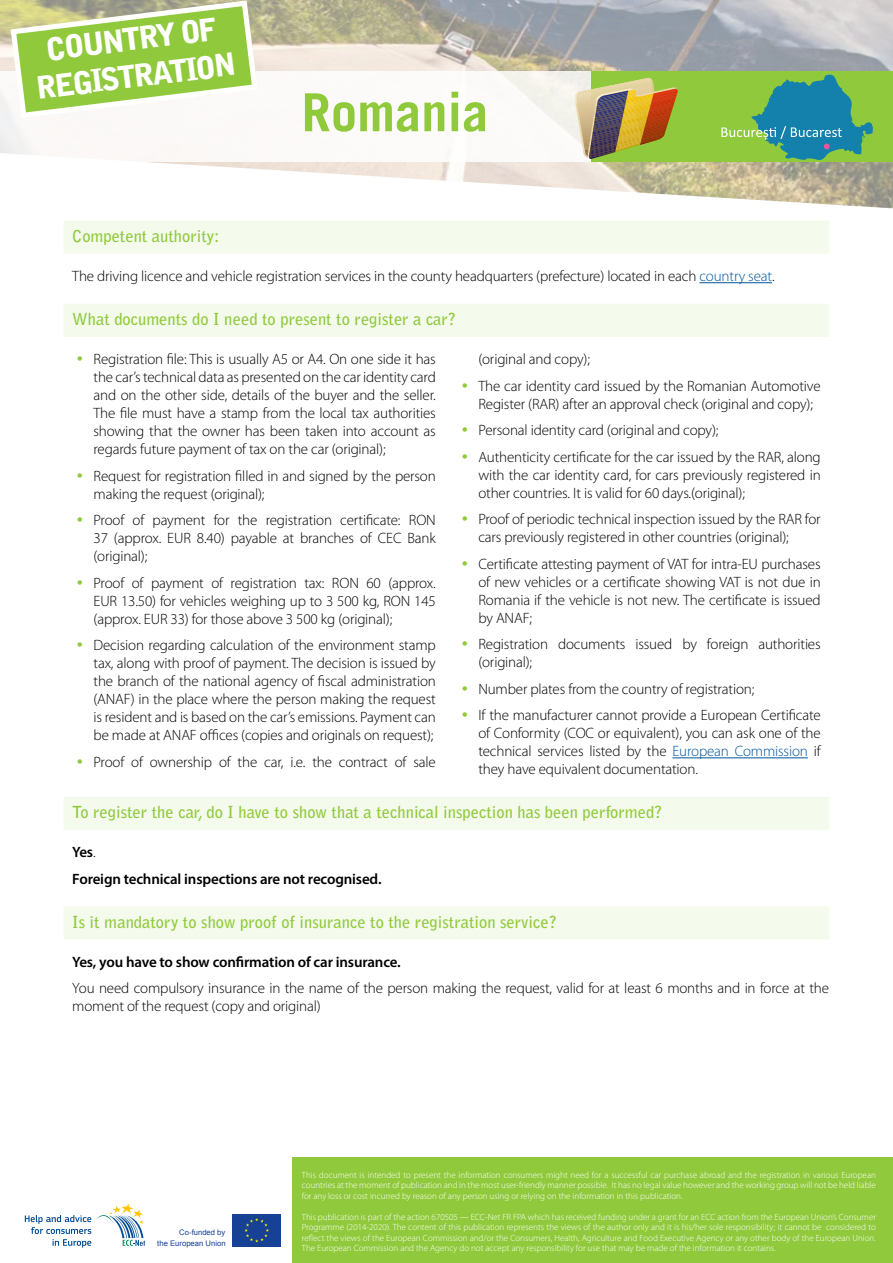
<style>
.page{position:relative;width:893px;height:1263px;background:#fff}
.page>*{position:absolute;margin:0;border:0;box-sizing:border-box;transform-origin:0 0}
.t1{font:700 52.5px "Trade Gothic LT Com";color:#90ca3c}
.t2{font:900 30.75px/36.9px "Bell Gothic Std";color:#fff;text-align:center}
.t3{font:700 16.5px "Bell Gothic Std";color:#90ca3c}
.t4{font:300 15px/18px "Myriad Pro";letter-spacing:-.01em;color:#000}
.t5{font:600 15px/26.5px "Myriad Pro";letter-spacing:-.01em;color:#000}
.t6{font:300 9px/10.5px "Myriad Pro";color:#fff;text-align:justify}
.t7{font:7.8px/10.8px "Arial";color:#164194;text-align:right}
.s1{color:#01549c}
.s2{font-weight:300}
</style>
<div class="page">
<img style="left:0;top:0;width:893px;height:208px">
<div style="left:293px;top:1158px;width:600px;height:105px;background:#90ca3c"></div>
<div style="left:0;top:71px;width:893px;height:91px;background:#fcfaf8"></div>
<div style="left:591px;top:71px;width:302px;height:91px;background:#90ca3c"></div>
<svg style="left:8px;top:0;width:252px;height:121px"></svg>
<svg style="left:25px;top:1204px;width:120px;height:43px"></svg>
<svg style="left:232px;top:1246px;width:49px;height:1px"></svg>
<div style="left:232px;top:1214px;width:49px;height:32px;background:#164194"></div>
<svg style="left:244px;top:1218px;width:25px;height:24px"></svg>
<svg style="left:574px;top:78px;width:104px;height:81px"></svg>
<svg style="left:721px;top:74px;width:152px;height:86px"></svg>
<div style="left:64px;top:221px;width:765px;height:33px;background:#f4faec"></div>
<hr style="left:699px;top:282px;width:73px;height:1px;background:#01549c">
<div style="left:64px;top:304px;width:765px;height:33px;background:#f4faec"></div>
<hr style="left:672px;top:757px;width:136px;height:1px;background:#01549c">
<div style="left:64px;top:797px;width:765px;height:33px;background:#f4faec"></div>
<div style="left:64px;top:906px;width:765px;height:33px;background:#f4faec"></div>
<h2 class="t2" style="left:30px;top:33px;width:202px;rotate:-7deg">COUNTRY OF<br>REGISTRATION</h2>
<h1 class="t1" style="left:302px;top:80px;width:188px">Romania</h1>
<p class="t3" style="left:72px;top:226px;width:149px">Competent authority:</p>
<p class="t4" style="left:72px;top:267px;width:704px">The driving licence and vehicle registration services in the county headquarters (prefecture) located in each <span class="s1">country seat</span>.</p>
<p class="t3" style="left:72px;top:309px;width:385px">What documents do I need to present to register a car?</p>
<p class="t4" style="left:94px;top:350px;width:344px;text-align:justify">Registration file: This is usually A5 or A4. On one side it has the car’s technical data as presented on the car identity card and on the other side, details of the buyer and the seller.<br>The file must have a stamp from the local tax authorities showing that the owner has been taken into account as regards future payment of tax on the car (original);</p>
<p class="t4" style="left:94px;top:467px;width:344px">Request for registration filled in and signed by the person making the request (original);</p>
<p class="t4" style="left:94px;top:511px;width:344px;text-align:justify">Proof of payment for the registration certificate: RON 37 (approx. EUR 8.40) payable at branches of CEC Bank (original);</p>
<p class="t4" style="left:94px;top:574px;width:344px;text-align:justify">Proof of payment of registration tax: RON 60 (approx.<br>EUR 13.50) for vehicles weighing up to 3 500 kg, RON 145 (approx. EUR 33) for those above 3 500 kg (original);</p>
<p class="t4" style="left:94px;top:636px;width:344px;text-align:justify">Decision regarding calculation of the environment stamp tax, along with proof of payment. The decision is issued by the branch of the national agency of fiscal administration (ANAF) in the place where the person making the request is resident and is based on the car’s emissions. Payment can be made at ANAF offices (copies and originals on request);</p>
<p class="t4" style="left:94px;top:753px;width:344px">Proof of ownership of the car, i.e. the contract of sale</p>
<p class="t4" style="left:478px;top:346px;width:344px;line-height:26.5px">(original and copy);<br>The car identity card issued by the Romanian Automotive</p>
<p class="t4" style="left:478px;top:390px;width:344px;line-height:26.5px">Register (RAR) after an approval check (original and copy);<br>Personal identity card (original and copy);<br>Authenticity certificate for the car issued by the RAR, along</p>
<p class="t4" style="left:478px;top:466px;width:344px">with the car identity card, for cars previously registered in other countries. It is valid for 60 days.(original);</p>
<p class="t4" style="left:478px;top:510px;width:344px">Proof of periodic technical inspection issued by the RAR for cars previously registered in other countries (original);</p>
<p class="t4" style="left:478px;top:555px;width:344px;text-align:justify">Certificate attesting payment of VAT for intra-EU purchases of new vehicles or a certificate showing VAT is not due in Romania if the vehicle is not new. The certificate is issued by ANAF;</p>
<p class="t4" style="left:478px;top:635px;width:344px">Registration documents issued by foreign authorities (original);</p>
<p class="t4" style="left:478px;top:675px;width:344px;line-height:26.5px">Number plates from the country of registration;<br>If the manufacturer cannot provide a European Certificate</p>
<p class="t4" style="left:478px;top:724px;width:344px;text-align:justify">of Conformity (COC or equivalent), you can ask one of the technical services listed by the <span class="s1">European Commission</span> if they have equivalent documentation.</p>
<p class="t3" style="left:72px;top:802px;width:592px">To register the car, do I have to show that a technical inspection has been performed?</p>
<p class="t5" style="left:72px;top:839px;width:311px">Yes<span class="s2">.<br></span>Foreign technical inspections are not recognised.</p>
<p class="t3" style="left:72px;top:912px;width:486px">Is it mandatory to show proof of insurance to the registration service?</p>
<p class="t5" style="left:72px;top:948px;width:330px">Yes, you have to show confirmation of car insurance.</p>
<p class="t4" style="left:72px;top:979px;width:758px">You need compulsory insurance in the name of the person making the request, valid for at least 6 months and in force at the moment of the request (copy and original)</p>
<p class="t7" style="left:157px;top:1227px;width:70px">Co-funded by<br>the European Union</p>
<p class="t6" style="left:302px;top:1169px;width:575px">This document is intended to present the information consumers might need for a successful car purchase abroad and the registration in various European countries at the moment of publication and in the most user-friendly manner possible. It has no legal value however and the working group will not be held liable for any loss or cost incurred by reason of any person using or relying on the information in this publication.</p>
<p class="t6" style="left:302px;top:1211px;width:576px">This publication is part of the action 670505 — ECC-Net FR FPA which has received funding under a grant for an ECC action from the European Union’s Consumer Programme (2014-2020). The content of this publication represents the views of the author only and it is his/her sole responsibility; it cannot be considered to reflect the views of the European Commission and/or the Consumers, Health, Agriculture and Food Executive Agency or any other body of the European Union.<br>The European Commission and the Agency do not accept any responsibility for use that may be made of the information it contains.</p>
</div>
